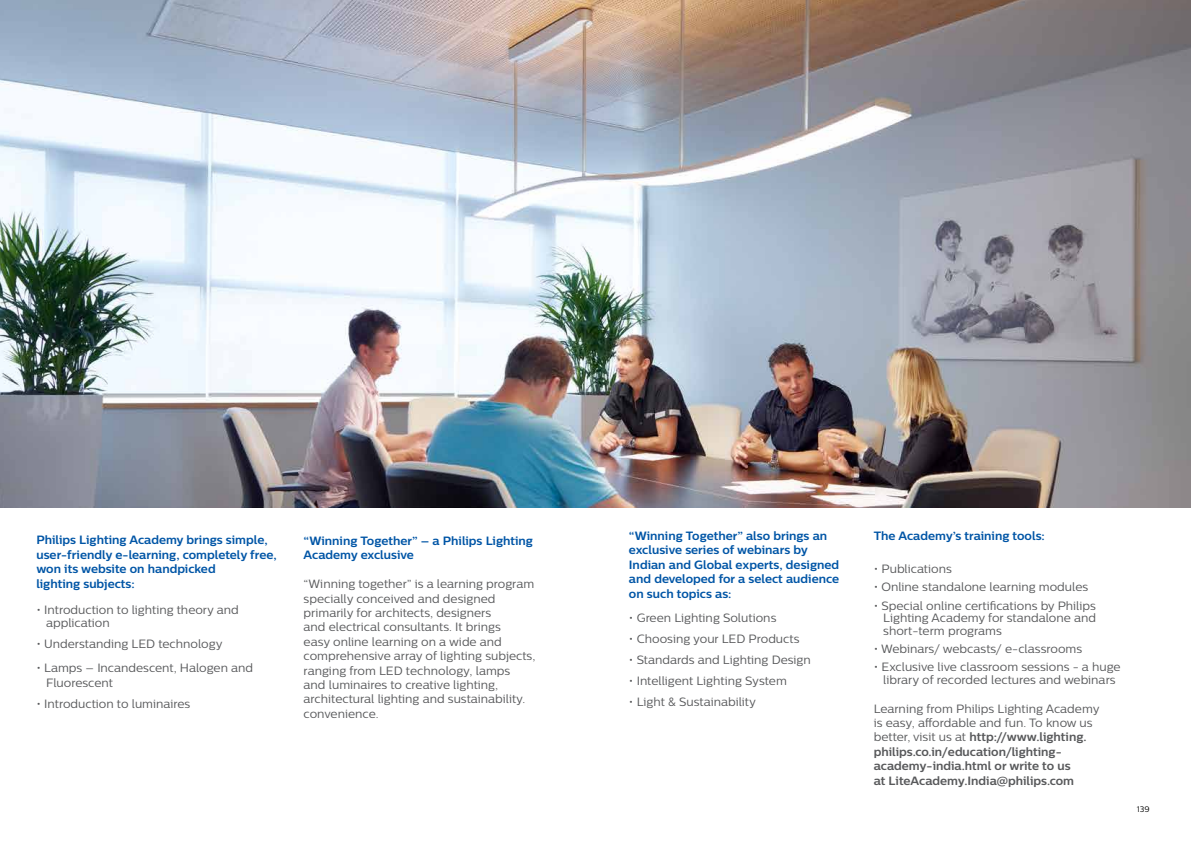
<style>
.page{position:relative;width:1191px;height:842px;background:#fff}
.page>*{position:absolute;margin:0;border:0;box-sizing:border-box;transform-origin:0 0}
.t1{font:12px/14.4px "Centrale Sans";color:#58595b}
.t2{font:700 12px/14.4px "Centrale Sans";color:#0055a6}
.t3{font:700 12px/14.4px "Centrale Sans";color:#58595b}
.t4{font:8px "Centrale Sans";color:#000}
.s1{font-weight:400}
</style>
<div class="page">
<img style="left:0;top:0;width:1191px;height:507px">
<p class="t2" style="left:36px;top:533px;width:242px">Philips Lighting Academy brings simple, user-friendly e-learning, completely free, won its website on handpicked<br>lighting subjects:</p>
<p class="t1" style="left:46px;top:604px;width:194px;line-height:12.4px;text-indent:-10px">• Introduction to lighting theory and application</p>
<p class="t1" style="left:36px;top:636px;width:188px">• Understanding LED technology</p>
<p class="t1" style="left:46px;top:661px;width:209px;text-indent:-10px">• Lamps – Incandescent, Halogen and<br>Fluorescent</p>
<p class="t1" style="left:36px;top:696px;width:155px">• Introduction to luminaires</p>
<p class="t2" style="left:304px;top:533px;width:231px">“Winning Together” – a Philips Lighting<br>Academy exclusive</p>
<p class="t1" style="left:304px;top:577px;width:233px">“Winning together” is a learning program specially conceived and designed primarily for architects, designers<br>and electrical consultants. It brings<br>easy online learning on a wide and comprehensive array of lighting subjects, ranging from LED technology, lamps and luminaires to creative lighting, architectural lighting and sustainability. convenience.</p>
<p class="t2" style="left:629px;top:528px;width:212px">“Winning Together” also brings an exclusive series of webinars by<br>Indian and Global experts, designed and developed for a select audience on such topics as:</p>
<p class="t1" style="left:629px;top:611px;width:149px">• Green Lighting Solutions</p>
<p class="t1" style="left:629px;top:632px;width:172px">• Choosing your LED Products</p>
<p class="t1" style="left:629px;top:652px;width:183px">• Standards and Lighting Design</p>
<p class="t1" style="left:629px;top:673px;width:159px">• Intelligent Lighting System</p>
<p class="t1" style="left:629px;top:694px;width:129px">• Light &amp; Sustainability</p>
<p class="t2" style="left:873px;top:529px;width:173px">The Academy’s training tools:</p>
<p class="t1" style="left:873px;top:561px;width:80px">• Publications</p>
<p class="t1" style="left:873px;top:580px;width:216px">• Online standalone learning modules</p>
<p class="t1" style="left:883px;top:599px;width:214px;line-height:12.4px;text-align:justify;text-indent:-10px">• Special online certifications by Philips Lighting Academy for standalone and short-term programs</p>
<p class="t1" style="left:873px;top:641px;width:210px">• Webinars/ webcasts/ e-classrooms</p>
<p class="t1" style="left:873px;top:661px;width:248px;line-height:12.4px;text-align:center">• Exclusive live classroom sessions - a huge library of recorded lectures and webinars</p>
<p class="t3" style="left:873px;top:701px;width:227px"><span class="s1">Learning from Philips Lighting Academy is easy, affordable and fun. To know us better, visit us at</span> http://www.lighting. philips.co.in/education/lighting&shy;academy-india.html or write to us<br>at LiteAcademy.India@philips.com</p>
<p class="t4" style="left:1137px;top:804px;width:14px">139</p>
</div>
